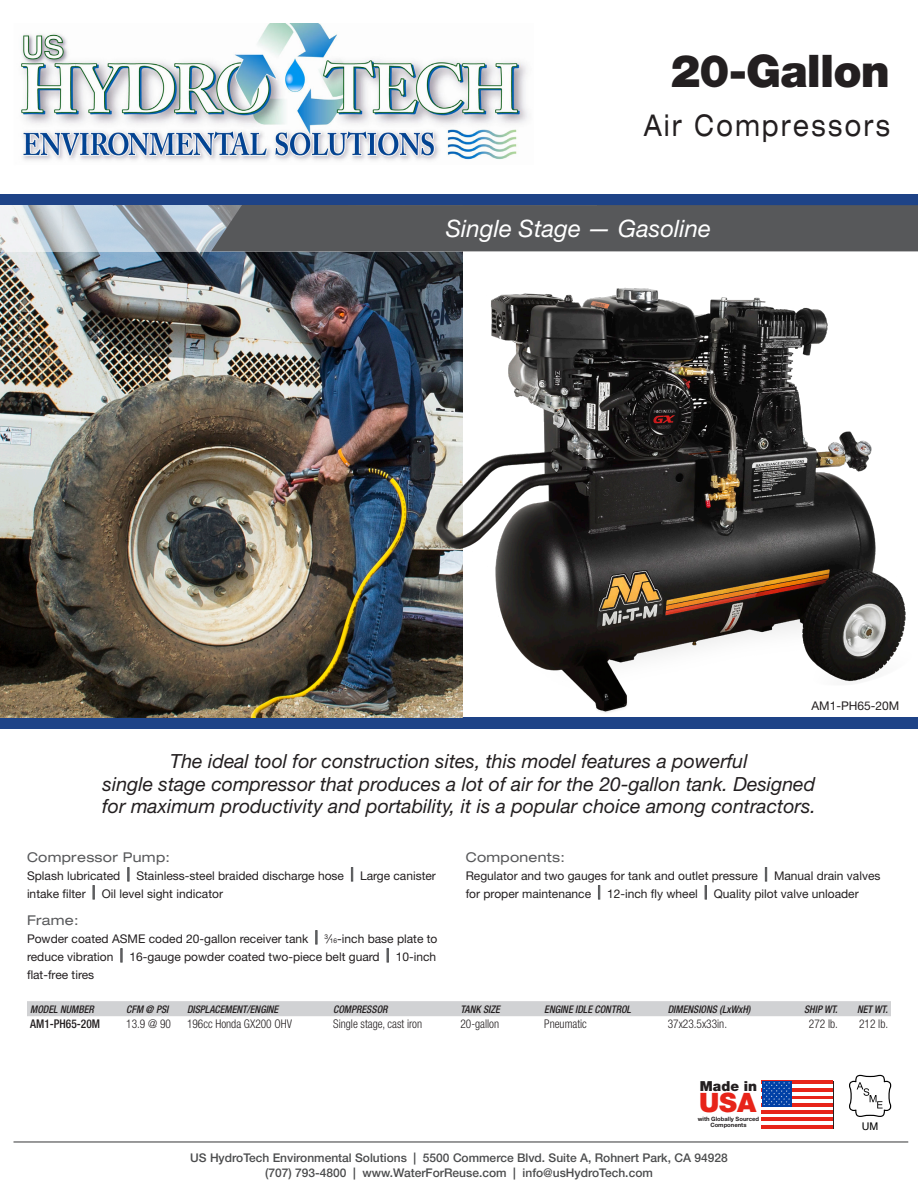
<style>
.page{position:relative;width:918px;height:1188px;background:#fff}
.page>*{position:absolute;margin:0;border:0;box-sizing:border-box;transform-origin:0 0}
.t1{font:900 45px "Helvetica Neue LT Std";letter-spacing:-.02em;color:#231f20}
.t2{font:expanded 30px "Helvetica Neue LT Std";letter-spacing:.1em;color:#231f20;scale:.8 1}
.t3{font:900 26.7px "Helvetica Neue LT Std";color:#e72419}
.t4{font:italic 24px "Helvetica Neue LT Std";color:#fff}
.t5{font:italic 19.5px "Helvetica Neue LT Std";color:#231f20}
.t6{font:900 13.8px "Helvetica Neue LT Std";color:#231f20}
.t7{font:expanded 13.5px "Helvetica Neue LT Std";letter-spacing:.02em;color:#57585a}
.t8{font:12px "Helvetica Neue LT Std";color:#231f20}
.t9{font:500 12px/15px "Helvetica Neue LT Std";color:#4b4c4d;text-align:center}
.t10{font:300 condensed 12px "Helvetica Neue LT Std";color:#231f20;scale:.95 1}
.t11{font:500 condensed 12px "Helvetica Neue LT Std";color:#231f20;scale:.95 1}
.t12{font:10.65px "Helvetica";color:#000}
.t13{font:italic 500 condensed 10.5px "Helvetica Neue LT Std";color:#231f20;scale:.95 1}
.t14{font:700 5.85px/5.8px "Helvetica Neue LT Std";color:#231f20;text-align:center}
.s1{font-size:6.6px}
</style>
<div class="page">
<img style="left:21px;top:24px;width:507px;height:137px">
<hr style="left:14px;top:1141px;width:894px;height:2px;background:#4b4c4d">
<div style="left:0;top:194px;width:918px;height:12px;background:#1e4387"></div>
<div style="left:0;top:718px;width:918px;height:11px;background:#1e4387"></div>
<img style="left:0;top:251px;width:462px;height:467px">
<svg style="left:0;top:205px;width:211px;height:46px;background:#bcc7d0"></svg>
<div style="left:211px;top:205px;width:707px;height:46px;background:#57585a"></div>
<img style="left:429px;top:280px;width:489px;height:438px">
<svg style="left:761px;top:1080px;width:72px;height:49px"></svg>
<svg style="left:849px;top:1075px;width:42px;height:42px"></svg>
<div style="left:27px;top:1001px;width:864px;height:15px;background:#d1d2d4"></div>
<p class="t1" style="left:671px;top:44px;width:221px">20-Gallon</p>
<p class="t2" style="left:644px;top:107px;width:310px">Air Compressors</p>
<p class="t4" style="left:446px;top:214px;width:267px">Single Stage — Gasoline</p>
<p class="t8" style="left:811px;top:698px;width:89px">AM1-PH65-20M</p>
<p class="t5" style="left:170px;top:750px;width:579px">The ideal tool for construction sites, this model features a powerful</p>
<p class="t5" style="left:103px;top:772px;width:714px">single stage compressor that produces a lot of air for the 20-gallon tank. Designed</p>
<p class="t5" style="left:102px;top:795px;width:715px">for maximum productivity and portability, it is a popular choice among contractors.</p>
<p class="t7" style="left:27px;top:849px;width:145px">Compressor Pump:</p>
<p class="t8" style="left:27px;top:868px;width:95px">Splash lubricated</p>
<p class="t8" style="left:136px;top:868px;width:209px">Stainless-steel braided discharge hose</p>
<p class="t8" style="left:360px;top:868px;width:77px">Large canister</p>
<p class="t8" style="left:27px;top:886px;width:60px">intake filter</p>
<p class="t8" style="left:102px;top:886px;width:123px">Oil level sight indicator</p>
<p class="t7" style="left:27px;top:912px;width:53px">Frame:</p>
<p class="t8" style="left:27px;top:931px;width:283px">Powder coated ASME coded 20-gallon receiver tank</p>
<p class="t8" style="left:324px;top:931px;width:115px"><sup>3</sup>⁄<span class="s1">16</span>-inch base plate to</p>
<p class="t8" style="left:27px;top:949px;width:88px">reduce vibration</p>
<p class="t8" style="left:129px;top:949px;width:252px">16-gauge powder coated two-piece belt guard</p>
<p class="t8" style="left:396px;top:949px;width:42px">10-inch</p>
<p class="t8" style="left:27px;top:967px;width:69px">flat-free tires</p>
<p class="t7" style="left:466px;top:849px;width:101px">Components:</p>
<p class="t8" style="left:466px;top:868px;width:294px">Regulator and two gauges for tank and outlet pressure</p>
<p class="t8" style="left:774px;top:868px;width:108px">Manual drain valves</p>
<p class="t8" style="left:466px;top:886px;width:127px">for proper maintenance</p>
<p class="t8" style="left:607px;top:886px;width:92px">12-inch fly wheel</p>
<p class="t8" style="left:714px;top:886px;width:146px">Quality pilot valve unloader</p>
<p class="t13" style="left:30px;top:1003px;width:69px">MODEL NUMBER</p>
<p class="t13" style="left:126px;top:1003px;width:46px">CFM @ PSI</p>
<p class="t13" style="left:187px;top:1003px;width:98px">DISPLACEMENT/ENGINE</p>
<p class="t13" style="left:333px;top:1003px;width:59px">COMPRESSOR</p>
<p class="t13" style="left:460px;top:1003px;width:43px">TANK SIZE</p>
<p class="t13" style="left:544px;top:1003px;width:93px">ENGINE IDLE CONTROL</p>
<p class="t13" style="left:668px;top:1003px;width:89px">DIMENSIONS (LxWxH)</p>
<p class="t13" style="left:804px;top:1003px;width:37px">SHIP WT.</p>
<p class="t13" style="left:857px;top:1003px;width:34px">NET WT.</p>
<p class="t11" style="left:30px;top:1017px;width:75px">AM1-PH65-20M</p>
<p class="t10" style="left:126px;top:1017px;width:49px">13.9 @ 90</p>
<p class="t10" style="left:187px;top:1017px;width:112px">196cc Honda GX200 OHV</p>
<p class="t10" style="left:333px;top:1017px;width:95px">Single stage, cast iron</p>
<p class="t10" style="left:460px;top:1017px;width:42px">20-gallon</p>
<p class="t10" style="left:544px;top:1017px;width:46px">Pneumatic</p>
<p class="t10" style="left:668px;top:1017px;width:64px">37x23.5x33in.</p>
<p class="t10" style="left:809px;top:1017px;width:32px">272 lb.</p>
<p class="t10" style="left:859px;top:1017px;width:32px">212 lb.</p>
<p class="t6" style="left:700px;top:1077px;width:59px">Made in</p>
<p class="t14" style="left:698px;top:1116px;width:63px">with Globally Sourced<br>Components</p>
<p class="t3" style="left:699px;top:1087px;width:59px">USA</p>
<p class="t9" style="left:190px;top:1150px;width:539px">US HydroTech Environmental Solutions | 5500 Commerce Blvd. Suite A, Rohnert Park, CA 94928 (707) 793-4800 | www.WaterForReuse.com | info@usHydroTech.com</p>
<p class="t12" style="left:862px;top:1118px;width:18px">UM</p>
</div>
